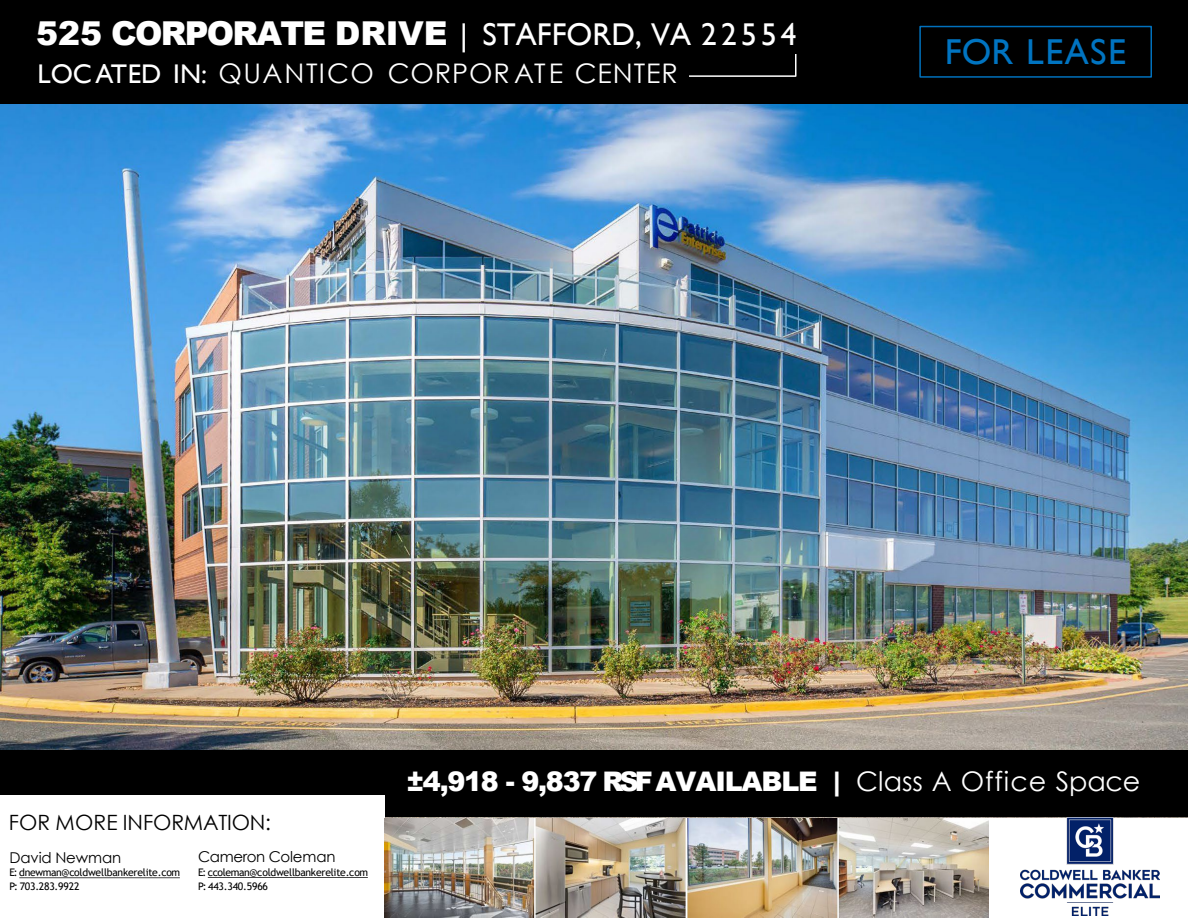
<style>
.page{position:relative;width:1188px;height:918px;background:#fff}
.page>*{position:absolute;margin:0;border:0;box-sizing:border-box;transform-origin:0 0}
.t1{font:36px "Gill Sans";letter-spacing:.04em;color:#0074c1}
.t2{font:900 33px "Arial";letter-spacing:-.05em;color:#fff}
.t3{font:900 27px "Arial";letter-spacing:-.04em;color:#fff}
.t4{font:27px "Century Gothic";letter-spacing:.035em;color:#fff}
.t5{font:21px "Century Gothic";letter-spacing:-.005em;color:#000}
.t6{font:15px "Century Gothic";letter-spacing:-.01em;color:#000}
.t7{font:10.5px "Trebuchet MS";letter-spacing:-.025em;color:#000}
.s1{font-family:"Gill Sans";font-weight:400;font-size:31.5px}
.s2{font-family:"Gill Sans"}
.s3{font-family:"Century Gothic";font-weight:400}
</style>
<div class="page">
<img style="left:0;top:103px;width:1188px;height:648px">
<div style="left:0;top:751px;width:1188px;height:66px;background:#000"></div>
<div style="left:0;top:0;width:1188px;height:103px;background:#000"></div>
<svg style="left:19px;top:877px;width:161px;height:1px"></svg>
<svg style="left:208px;top:877px;width:160px;height:1px"></svg>
<div style="left:919px;top:26px;width:233px;height:52px;background:#000;border:2px solid #0171bd"></div>
<div style="left:0;top:795px;width:384px;height:23px;background:#fff"></div>
<svg style="left:689px;top:54px;width:108px;height:23px"></svg>
<img style="left:384px;top:818px;width:605px;height:100px">
<img style="left:1020px;top:818px;width:140px;height:98px">
<h1 class="t2" style="left:36px;top:9px;width:762px">525 CORPORATE DRIVE <span class="s1">| STAFFORD, VA 22554</span></h1>
<p class="t4" style="left:37px;top:54px;width:642px"><span class="s2">LOCATED IN:</span> QUANTICO CORPOR ATE CENTER</p>
<p class="t1" style="left:945px;top:31px;width:183px">FOR LEASE</p>
<p class="t5" style="left:9px;top:808px;width:264px">FOR MORE INFORMATION:</p>
<p class="t6" style="left:10px;top:847px;width:113px">David Newman</p>
<p class="t7" style="left:10px;top:866px;width:172px">E: dnewman@coldwellbankerelite.com</p>
<p class="t7" style="left:10px;top:880px;width:71px">P: 703.283.9922</p>
<p class="t6" style="left:198px;top:846px;width:139px">Cameron Coleman</p>
<p class="t7" style="left:198px;top:866px;width:172px">E: ccoleman@coldwellbankerelite.com</p>
<p class="t7" style="left:198px;top:880px;width:71px">P: 443.340.5966</p>
<p class="t3" style="left:406px;top:762px;width:735px">±4,918 - 9,837 RSFAVAILABLE | <span class="s3">Class A Office Space</span></p>
</div>
